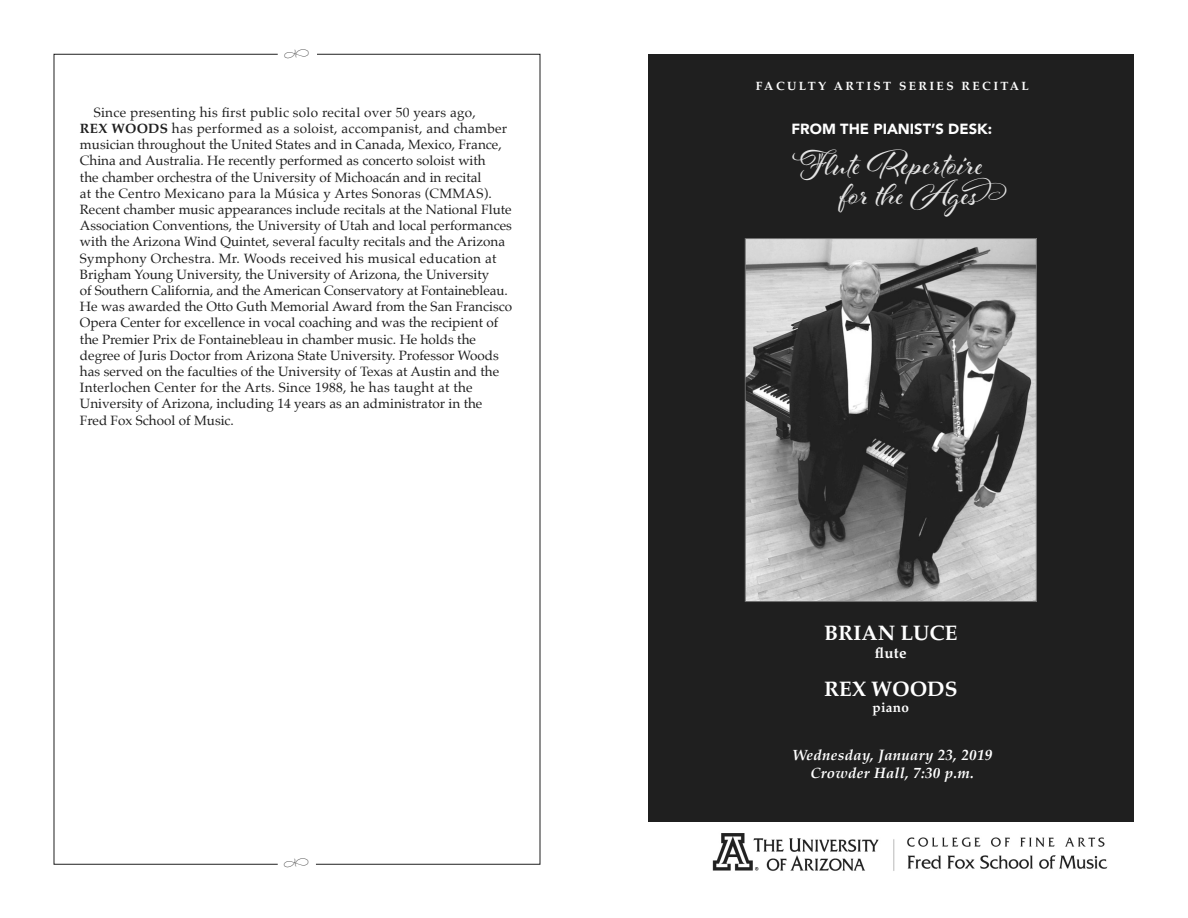
<style>
.page{position:relative;width:1188px;height:918px;background:#fff}
.page>*{position:absolute;margin:0;border:0;box-sizing:border-box;transform-origin:0 0}
.t1{font:37.8px "Al Fresco";color:#e5e5e5}
.t2{font:700 21px "Palatino";color:#fff}
.t3{font:italic 700 15px "Palatino";letter-spacing:.02em;color:#fff}
.t4{font:700 15px "Palatino";color:#fff}
.t5{font:900 14.7px "Avenir";color:#fff}
.t6{font:13.5px/16.2px "Palatino";color:#1f1f1f}
.t7{font:13.5px "Palatino";letter-spacing:.02em;color:#1f1f1f}
.t8{font:700 13.5px "Palatino";letter-spacing:.02em;color:#fff}
.t9{font:700 12px "Palatino";letter-spacing:.2em;color:#fff}
.s1{font-weight:700}
</style>
<div class="page">
<div style="left:648px;top:54px;width:486px;height:768px;background:#1f1f1f"></div>
<svg style="left:316px;top:54px;width:224px;height:811px"></svg>
<img style="left:712px;top:833px;width:396px;height:38px">
<img style="left:747px;top:240px;width:288px;height:360px">
<div style="left:745px;top:238px;width:292px;height:364px;border:1px solid #6d6d6d"></div>
<p class="t7" style="left:94px;top:101px;width:384px">Since presenting his first public solo recital over 50 years ago,</p>
<p class="t6" style="left:80px;top:120px;width:429px"><span class="s1">REX WOODS</span> has performed as a soloist, accompanist, and chamber musician throughout the United States and in Canada, Mexico, France,<br>China and Australia. He recently performed as concerto soloist with</p>
<p class="t6" style="left:80px;top:169px;width:403px">the chamber orchestra of the University of Michoacán and in recital</p>
<p class="t6" style="left:80px;top:185px;width:433px">at the Centro Mexicano para la Música y Artes Sonoras (CMMAS).<br>Recent chamber music appearances include recitals at the National Flute Association Conventions, the University of Utah and local performances with the Arizona Wind Quintet, several faculty recitals and the Arizona Symphony Orchestra. Mr. Woods received his musical education at Brigham Young University, the University of Arizona, the University</p>
<p class="t6" style="left:80px;top:282px;width:434px">of Southern California, and the American Conservatory at Fontainebleau.<br>He was awarded the Otto Guth Memorial Award from the San Francisco Opera Center for excellence in vocal coaching and was the recipient of the Premier Prix de Fontainebleau in chamber music. He holds the degree of Juris Doctor from Arizona State University. Professor Woods has served on the faculties of the University of Texas at Austin and the Interlochen Center for the Arts. Since 1988, he has taught at the University of Arizona, including 14 years as an administrator in the</p>
<p class="t6" style="left:80px;top:412px;width:156px">Fred Fox School of Music.</p>
<p class="t9" style="left:756px;top:76px;width:274px">FACULTY ARTIST SERIES RECITAL</p>
<p class="t5" style="left:792px;top:116px;width:202px">FROM THE PIANIST’S DESK:</p>
<p class="t1" style="left:793px;top:139px;width:191px">Flute Repertoire</p>
<p class="t1" style="left:841px;top:169px;width:175px">for the Ages</p>
<p class="t2" style="left:824px;top:615px;width:135px">BRIAN LUCE</p>
<p class="t4" style="left:875px;top:640px;width:33px">flute</p>
<p class="t2" style="left:824px;top:671px;width:135px">REX WOODS</p>
<p class="t8" style="left:873px;top:696px;width:38px">piano</p>
<p class="t3" style="left:792px;top:742px;width:202px">Wednesday, January 23, 2019</p>
<p class="t3" style="left:810px;top:760px;width:165px">Crowder Hall, 7:30 p.m.</p>
</div>
